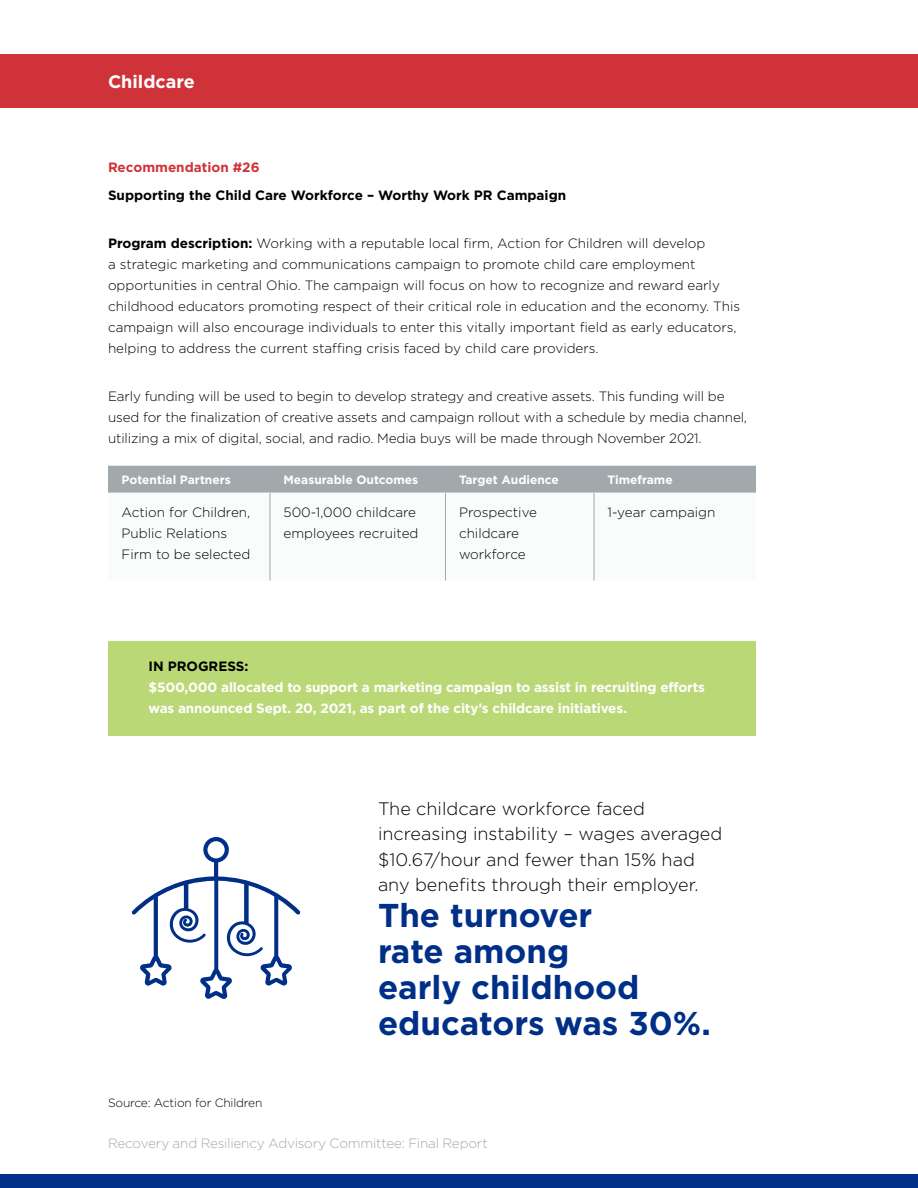
<style>
.page{position:relative;width:918px;height:1188px;background:#fff}
.page>*{position:absolute;margin:0;border:0;box-sizing:border-box;transform-origin:0 0}
.t1{font:700 33px/36px "Gotham";color:#002f87}
.t2{font:300 18px/25.5px "Gotham";color:#000}
.t3{font:700 18px "Gotham";color:#fff}
.t4{font:300 13.5px/21px "Gotham";color:#000}
.t5{font:700 13.5px/21px "Gotham";letter-spacing:-.01em;color:#fff}
.t6{font:700 13.5px "Gotham";color:#000}
.t7{font:300 13.5px "Gotham";letter-spacing:-.015em;color:#a2a9ad}
.t8{font:700 13.5px "Gotham";color:#cf3339}
.t9{font:700 12px "Gotham";color:#fff}
.t10{font:300 12px "Gotham";letter-spacing:-.015em;color:#000}
.s1{font-weight:700}
</style>
<div class="page">
<div style="left:0;top:1174px;width:918px;height:14px;background:#002f87"></div>
<div style="left:108px;top:466px;width:648px;height:27px;background:#a2a9ad"></div>
<hr style="left:270px;top:493px;width:1px;height:87px;background:#a2a9ad">
<hr style="left:445px;top:493px;width:1px;height:87px;background:#a2a9ad">
<hr style="left:594px;top:493px;width:1px;height:87px;background:#a2a9ad">
<div style="left:0;top:54px;width:918px;height:54px;background:#cf3339"></div>
<svg style="left:132px;top:837px;width:168px;height:162px"></svg>
<div style="left:108px;top:641px;width:648px;height:95px;background:#bbd876"></div>
<h2 class="t3" style="left:108px;top:71px;width:88px">Childcare</h2>
<p class="t8" style="left:108px;top:159px;width:153px">Recommendation #26</p>
<p class="t6" style="left:108px;top:187px;width:460px">Supporting the Child Care Workforce – Worthy Work PR Campaign</p>
<p class="t4" style="left:108px;top:232px;width:634px"><span class="s1">Program description:</span> Working with a reputable local firm, Action for Children will develop<br>a strategic marketing and communications campaign to promote child care employment opportunities in central Ohio. The campaign will focus on how to recognize and reward early childhood educators promoting respect of their critical role in education and the economy. This campaign will also encourage individuals to enter this vitally important field as early educators, helping to address the current staffing crisis faced by child care providers.</p>
<p class="t4" style="left:108px;top:385px;width:641px">Early funding will be used to begin to develop strategy and creative assets. This funding will be used for the finalization of creative assets and campaign rollout with a schedule by media channel, utilizing a mix of digital, social, and radio. Media buys will be made through November 2021.</p>
<p class="t9" style="left:122px;top:472px;width:111px">Potential Partners</p>
<p class="t9" style="left:284px;top:472px;width:136px">Measurable Outcomes</p>
<p class="t9" style="left:459px;top:472px;width:101px">Target Audience</p>
<p class="t9" style="left:608px;top:472px;width:67px">Timeframe</p>
<p class="t4" style="left:122px;top:501px;width:130px">Action for Children,<br>Public Relations<br>Firm to be selected</p>
<p class="t4" style="left:284px;top:501px;width:136px">500-1,000 childcare employees recruited</p>
<p class="t4" style="left:459px;top:501px;width:80px">Prospective childcare workforce</p>
<p class="t4" style="left:608px;top:501px;width:109px">1-year campaign</p>
<p class="t6" style="left:148px;top:658px;width:102px">IN PROGRESS:</p>
<p class="t5" style="left:148px;top:676px;width:558px">$500,000 allocated to support a marketing campaign to assist in recruiting efforts was announced Sept. 20, 2021, as part of the city’s childcare initiatives.</p>
<p class="t10" style="left:108px;top:1095px;width:156px">Source: Action for Children</p>
<h2 class="t2" style="left:378px;top:795px;width:346px">The childcare workforce faced increasing instability – wages averaged $10.67/hour and fewer than 15% had any benefits through their employer.</h2>
<h1 class="t1" style="left:378px;top:897px;width:334px">The turnover<br>rate among<br>early childhood educators was 30%.</h1>
<p class="t7" style="left:108px;top:1134px;width:381px">Recovery and Resiliency Advisory Committee: Final Report</p>
</div>
